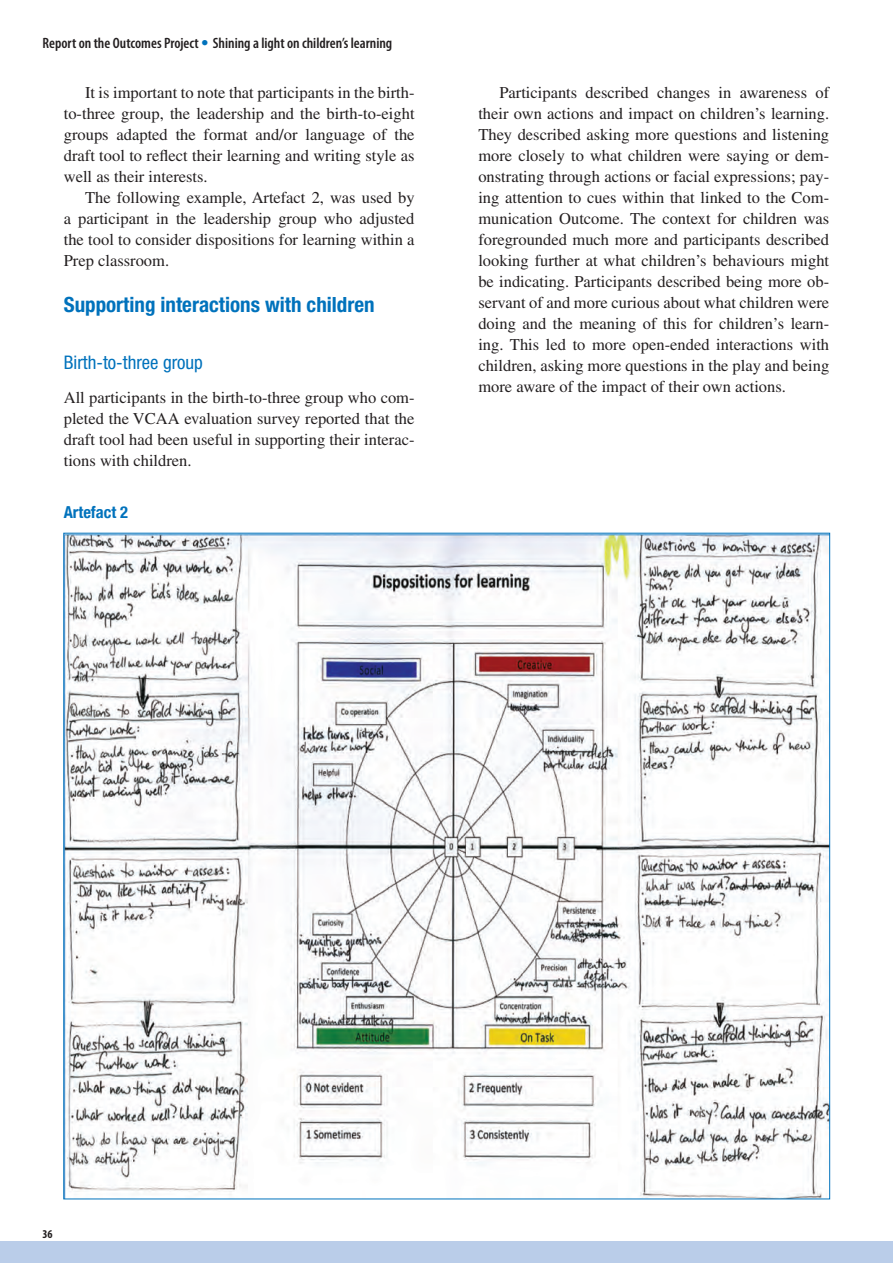
<style>
.page{position:relative;width:893px;height:1263px;background:#fff}
.page>*{position:absolute;margin:0;border:0;box-sizing:border-box;transform-origin:0 0}
.Head_2{font:700 condensed 21px "Helvetica Neue";color:#0072bc}
.Head_3{font:condensed 18.75px "Helvetica Neue";color:#0072bc}
.Body{font:16.5px/21px "Times";color:#231f20;text-align:justify}
.First_Para{font:16.5px/21px "Times";color:#231f20;text-align:justify}
.Head_Tables_Notes{font:700 condensed 16.5px "Helvetica Neue";color:#0072bc}
.t1{font:600 condensed 15px "Myriad Pro";color:#231f20}
.t2{font:700 condensed 12px "Myriad Pro";color:#231f20}
.s1{font-family:"Helvetica Neue";font-weight:700;font-stretch:normal;color:#0072bc}
</style>
<div class="page">
<div style="left:0;top:1242px;width:893px;height:21px;background:#bacde9"></div>
<img style="left:65px;top:535px;width:763px;height:662px">
<p class="t1" style="left:43px;top:34px;width:351px">Report on the Outcomes Project <span class="s1">•</span> Shining a light on children’s learning</p>
<p class="Body" style="left:64px;top:82px;width:352px;text-indent:21px">It is important to note that participants in the birth&shy;to-three group, the leadership and the birth-to-eight groups adapted the format and/or language of the draft tool to reflect their learning and writing style as well as their interests.</p>
<p class="Body" style="left:64px;top:187px;width:352px;text-indent:21px">The following example, Artefact 2, was used by a participant in the leadership group who adjusted the tool to consider dispositions for learning within a Prep classroom.</p>
<p class="Head_2" style="left:64px;top:292px;width:312px">Supporting interactions with children</p>
<p class="Head_3" style="left:64px;top:351px;width:141px">Birth-to-three group</p>
<p class="First_Para" style="left:64px;top:387px;width:352px">All participants in the birth-to-three group who com&shy;pleted the VCAA evaluation survey reported that the draft tool had been useful in supporting their interac&shy;tions with children.</p>
<p class="Head_Tables_Notes" style="left:64px;top:502px;width:66px">Artefact 2</p>
<p class="Body" style="left:478px;top:82px;width:352px;text-indent:21px">Participants described changes in awareness of their own actions and impact on children’s learning.<br>They described asking more questions and listening more closely to what children were saying or dem&shy;onstrating through actions or facial expressions; pay&shy;ing attention to cues within that linked to the Com&shy;munication Outcome. The context for children was foregrounded much more and participants described looking further at what children’s behaviours might be indicating. Participants described being more ob&shy;servant of and more curious about what children were doing and the meaning of this for children’s learn&shy;ing. This led to more open-ended interactions with children, asking more questions in the play and being more aware of the impact of their own actions.</p>
<p class="t2" style="left:43px;top:1226px;width:12px">36</p>
</div>
